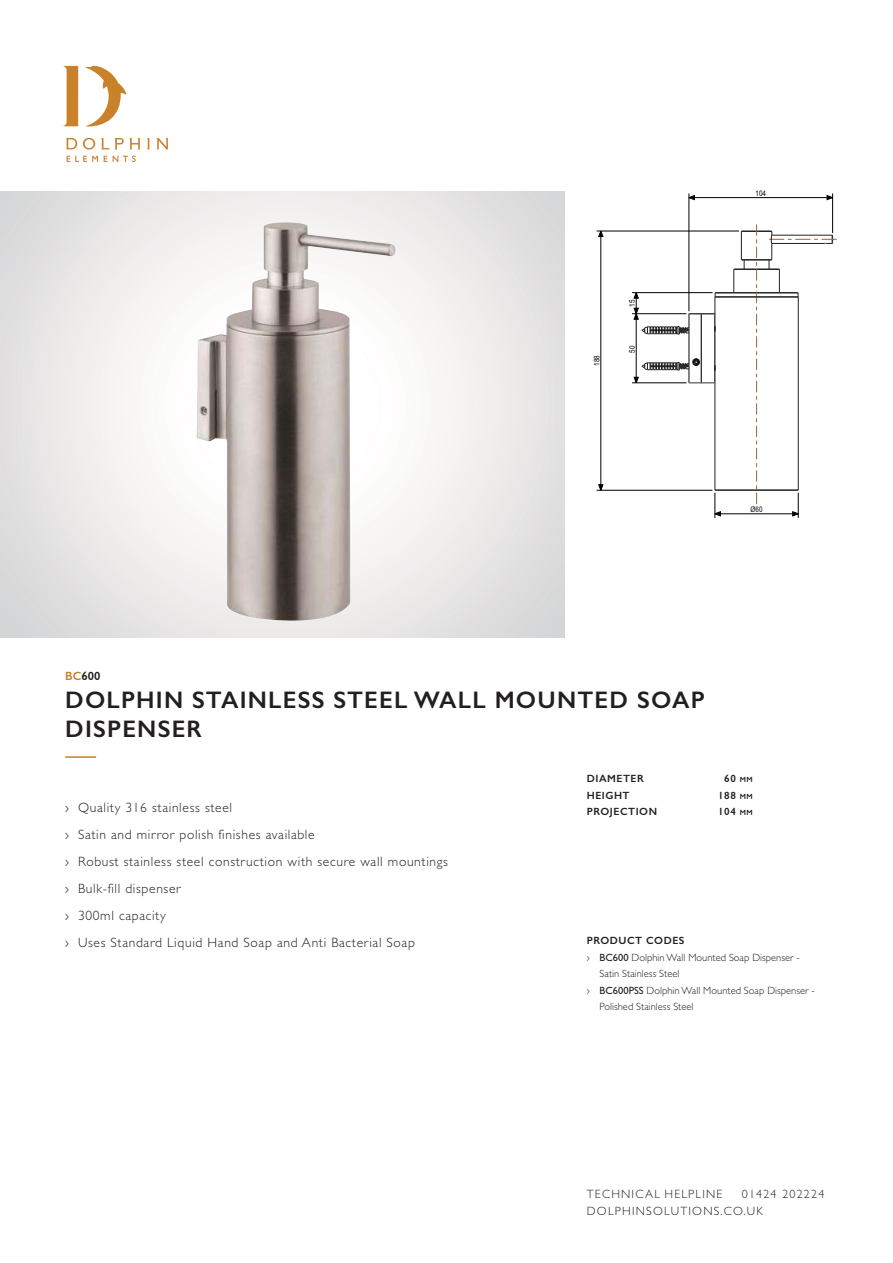
<style>
.page{position:relative;width:893px;height:1263px;background:#fff}
.page>*{position:absolute;margin:0;border:0;box-sizing:border-box;transform-origin:0 0}
.t1{font:600 24px/28.5px "Gill Sans";letter-spacing:.05em;color:#231f20}
.t2{font:300 13.5px/27px "Gill Sans";letter-spacing:.05em;color:#231f20}
.t3{font:300 12px/16.5px "Gill Sans";letter-spacing:.1em;color:#231f20}
.t4{font:600 12px "Gill Sans";color:#231f20}
.t5{font:300 10.5px "Gill Sans";color:#231f20}
.t6{font:600 10.5px "Gill Sans";letter-spacing:.05em;color:#231f20}
.t7{font:7.65px "Arial Narrow+T42";color:#000}
.s1{color:#c68028}
.s2{font-size:7.5px}
.s3{font-weight:400}
</style>
<div class="page">
<svg style="left:67px;top:156px;width:31px;height:6px"></svg>
<svg style="left:104px;top:156px;width:3px;height:6px"></svg>
<svg style="left:113px;top:156px;width:23px;height:6px"></svg>
<svg style="left:63px;top:66px;width:63px;height:61px"></svg>
<svg style="left:83px;top:138px;width:12px;height:12px"></svg>
<svg style="left:66px;top:138px;width:11px;height:11px"></svg>
<svg style="left:101px;top:138px;width:39px;height:11px"></svg>
<svg style="left:147px;top:138px;width:2px;height:11px"></svg>
<svg style="left:156px;top:138px;width:12px;height:11px"></svg>
<hr style="left:65px;top:756px;width:31px;height:2px;background:#c68028">
<img style="left:197px;top:222px;width:199px;height:400px">
<svg style="left:688px;top:195px;width:7px;height:5px"></svg>
<svg style="left:826px;top:195px;width:6px;height:5px"></svg>
<svg style="left:633px;top:293px;width:6px;height:6px"></svg>
<svg style="left:633px;top:307px;width:6px;height:13px"></svg>
<svg style="left:633px;top:377px;width:6px;height:6px"></svg>
<svg style="left:598px;top:230px;width:6px;height:7px"></svg>
<svg style="left:598px;top:484px;width:6px;height:6px"></svg>
<hr style="left:715px;top:490px;width:83px;height:1px;background:#222226">
<hr style="left:689px;top:314px;width:1px;height:69px;background:#7d7d80">
<hr style="left:701px;top:314px;width:1px;height:69px;background:#222226">
<hr style="left:714px;top:314px;width:1px;height:69px;background:#7d7d80">
<hr style="left:715px;top:297px;width:1px;height:193px;background:#222226">
<svg style="left:733px;top:269px;width:2px;height:23px"></svg>
<hr style="left:715px;top:293px;width:83px;height:1px;background:#222226">
<hr style="left:715px;top:292px;width:83px;height:1px;background:#222226">
<hr style="left:734px;top:269px;width:45px;height:1px;background:#222226">
<div style="left:692px;top:359px;width:8px;height:7px;border:1px solid #222226;border-radius:50%"></div>
<svg style="left:689px;top:382px;width:26px;height:2px"></svg>
<svg style="left:689px;top:313px;width:26px;height:2px"></svg>
<hr style="left:715px;top:514px;width:83px;height:1px;background:#000">
<hr style="left:600px;top:231px;width:1px;height:259px;background:#000">
<hr style="left:597px;top:490px;width:115px;height:1px;background:#000">
<hr style="left:636px;top:293px;width:1px;height:90px;background:#000">
<hr style="left:689px;top:193px;width:1px;height:118px;background:#000">
<svg style="left:714px;top:490px;width:7px;height:28px"></svg>
<hr style="left:632px;top:383px;width:54px;height:1px;background:#000">
<hr style="left:632px;top:313px;width:54px;height:1px;background:#000">
<hr style="left:632px;top:292px;width:81px;height:1px;background:#000">
<hr style="left:832px;top:193px;width:1px;height:40px;background:#000">
<hr style="left:597px;top:231px;width:142px;height:1px;background:#000">
<hr style="left:689px;top:197px;width:143px;height:1px;background:#000">
<svg style="left:641px;top:326px;width:48px;height:9px"></svg>
<hr style="left:715px;top:297px;width:83px;height:1px;background:#222226">
<svg style="left:641px;top:359px;width:58px;height:12px"></svg>
<svg style="left:741px;top:225px;width:96px;height:293px"></svg>
<p class="t7" style="left:594px;top:366px;width:12px;rotate:-90deg">188</p>
<p class="t7" style="left:629px;top:307px;width:9px;rotate:-90deg">15</p>
<p class="t7" style="left:629px;top:353px;width:9px;rotate:-90deg">50</p>
<p class="t7" style="left:755px;top:191px;width:12px">104</p>
<p class="t7" style="left:750px;top:507px;width:13px">Ø60</p>
<p class="t4" style="left:65px;top:669px;width:37px"><span class="s1">BC</span>600</p>
<h1 class="t1" style="left:65px;top:686px;width:641px">DOLPHIN STAINLESS STEEL WALL MOUNTED SOAP<br>DISPENSER</h1>
<p class="t2" style="left:65px;top:795px;width:384px">› Quality 316 stainless steel<br>› Satin and mirror polish finishes available<br>› Robust stainless steel construction with secure wall mountings › Bulk-fill dispenser<br>› 300ml capacity<br>› Uses Standard Liquid Hand Soap and Anti Bacterial Soap</p>
<p class="t6" style="left:587px;top:772px;width:58px">DIAMETER</p>
<p class="t6" style="left:724px;top:772px;width:30px">60 <span class="s2">MM</span></p>
<p class="t6" style="left:587px;top:789px;width:44px">HEIGHT</p>
<p class="t6" style="left:718px;top:789px;width:36px">188 <span class="s2">MM</span></p>
<p class="t6" style="left:587px;top:805px;width:72px">PROJECTION</p>
<p class="t6" style="left:718px;top:805px;width:36px">104 <span class="s2">MM</span></p>
<p class="t6" style="left:587px;top:934px;width:99px">PRODUCT CODES</p>
<p class="t5" style="left:587px;top:953px;width:214px">› <span class="s3">BC600</span> Dolphin Wall Mounted Soap Dispenser -</p>
<p class="t5" style="left:600px;top:970px;width:81px">Satin Stainless Steel</p>
<p class="t5" style="left:587px;top:986px;width:229px">› <span class="s3">BC600PSS</span> Dolphin Wall Mounted Soap Dispenser -</p>
<p class="t5" style="left:600px;top:1003px;width:95px">Polished Stainless Steel</p>
<p class="t3" style="left:587px;top:1187px;width:137px">TECHNICAL HELPLINE</p>
<p class="t3" style="left:587px;top:1187px;width:239px;text-indent:155px">01424 202224<br>DOLPHINSOLUTIONS.CO.UK</p>
</div>
